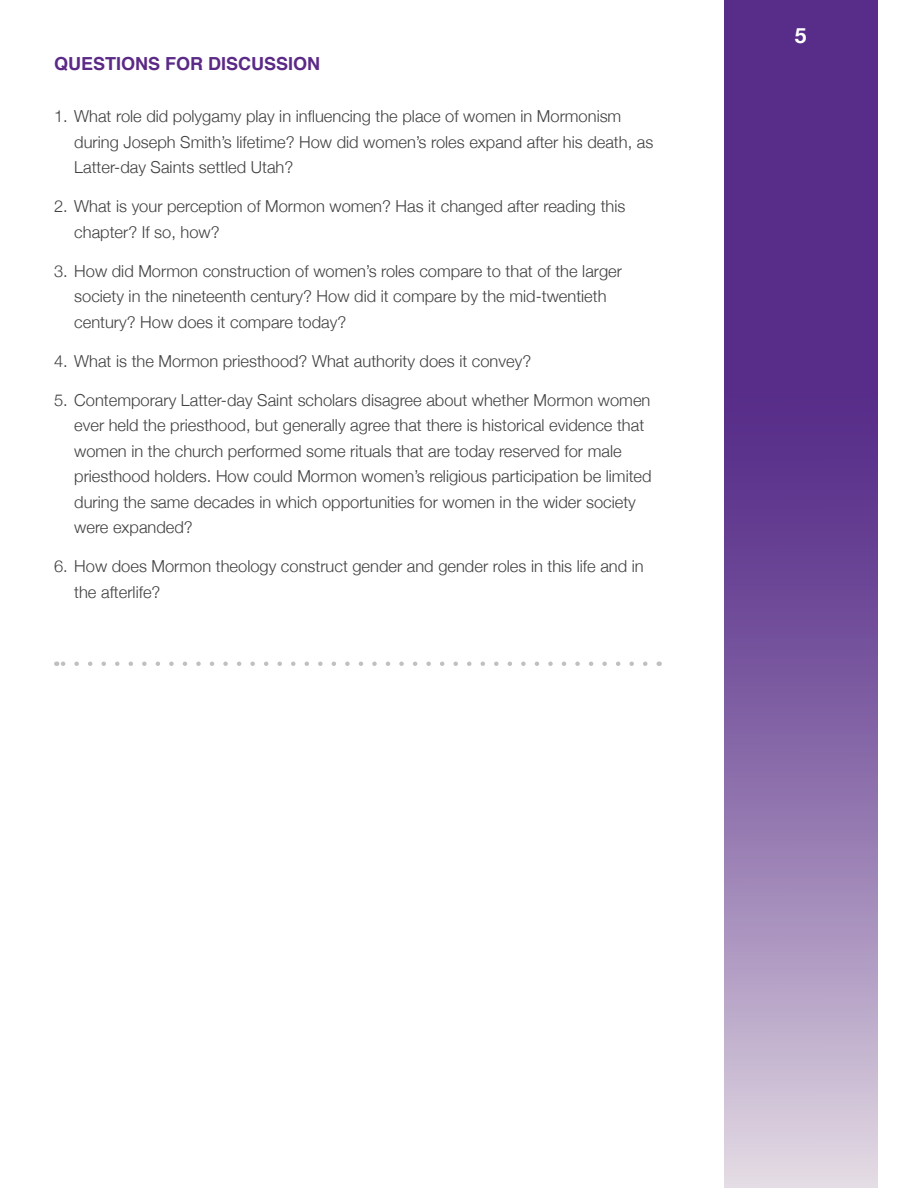
<style>
.page{position:relative;width:918px;height:1188px;background:#fff}
.page>*{position:absolute;margin:0;border:0;box-sizing:border-box;transform-origin:0 0}
.t1{font:700 21px "Helvetica Neue";color:#fff}
.t2{font:700 18px "Helvetica";color:#5b2986}
.t3{font:300 16.5px/25.5px "Helvetica Neue";color:#414042}
</style>
<div class="page">
<svg style="left:724px;top:0;width:154px;height:1188px;background:#7f5ea3"></svg>
<svg style="left:63px;top:661px;width:582px;height:5px"></svg>
<p class="t2" style="left:54px;top:49px;width:268px">QUESTIONS FOR DISCUSSION</p>
<p class="t3" style="left:74px;top:103px;width:581px;text-indent:-20px">1. What role did polygamy play in influencing the place of women in Mormonism during Joseph Smith’s lifetime? How did women’s roles expand after his death, as<br>Latter-day Saints settled Utah?</p>
<p class="t3" style="left:74px;top:193px;width:553px;text-indent:-20px">2. What is your perception of Mormon women? Has it changed after reading this chapter? If so, how?</p>
<p class="t3" style="left:74px;top:257px;width:549px;text-indent:-20px">3. How did Mormon construction of women’s roles compare to that of the larger society in the nineteenth century? How did it compare by the mid-twentieth century? How does it compare today?</p>
<p class="t3" style="left:54px;top:347px;width:479px">4. What is the Mormon priesthood? What authority does it convey?</p>
<p class="t3" style="left:74px;top:386px;width:579px;text-indent:-20px">5. Contemporary Latter-day Saint scholars disagree about whether Mormon women ever held the priesthood, but generally agree that there is historical evidence that women in the church performed some rituals that are today reserved for male priesthood holders. How could Mormon women’s religious participation be limited during the same decades in which opportunities for women in the wider society were expanded?</p>
<p class="t3" style="left:74px;top:553px;width:571px;text-indent:-20px">6. How does Mormon theology construct gender and gender roles in this life and in the afterlife?</p>
<p class="t1" style="left:795px;top:19px;width:13px">5</p>
</div>
